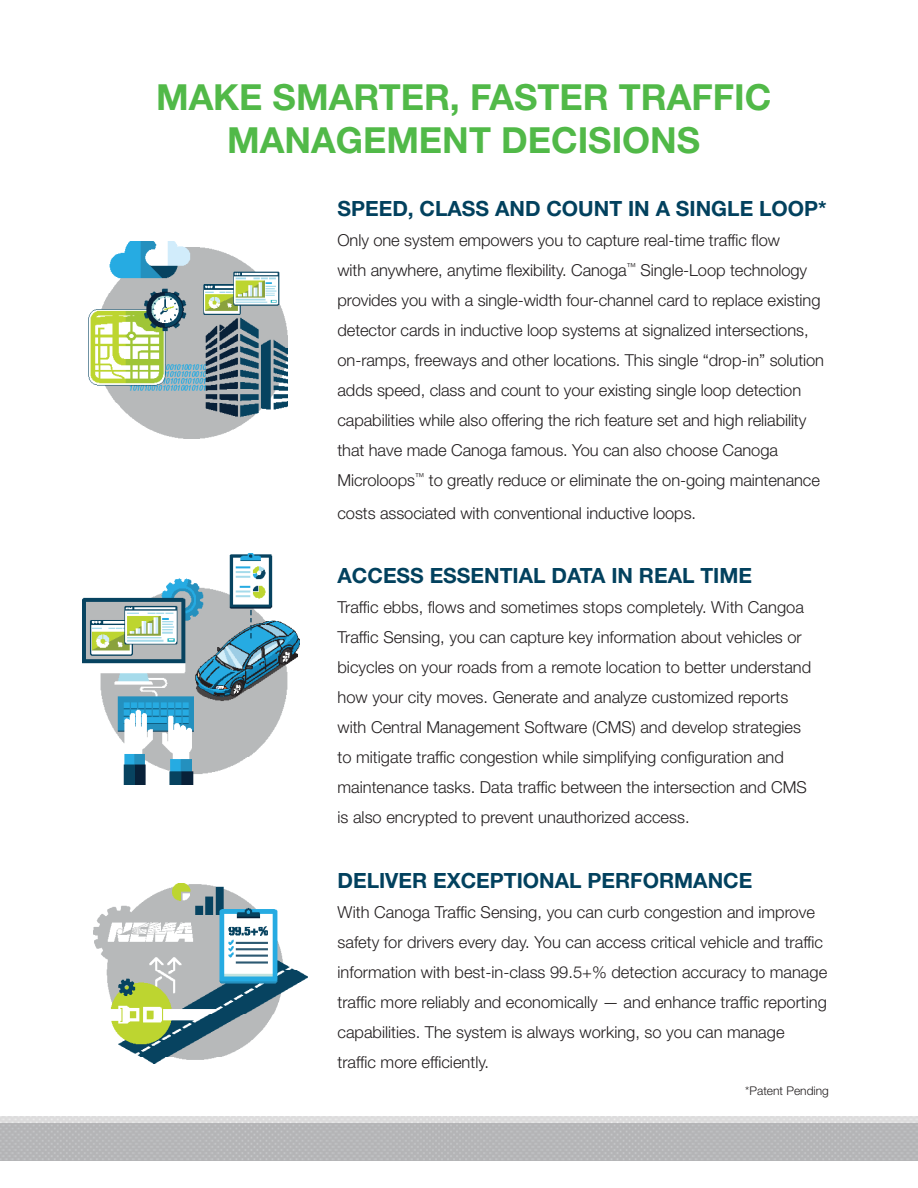
<style>
.page{position:relative;width:918px;height:1188px;background:#fff}
.page>*{position:absolute;margin:0;border:0;box-sizing:border-box;transform-origin:0 0}
.t1{font:700 36px/43.2px "Helvetica Neue LT Std";color:#51b948;text-align:center}
.t2{font:700 21px "Helvetica Neue LT Std";color:#02415e}
.body{font:300 16.5px/30px "Helvetica Neue LT Std";color:#231f20}
.body-2{font:300 12px "Helvetica Neue LT Std";color:#231f20}
</style>
<div class="page">
<img style="left:0;top:1117px;width:918px;height:44px">
<img style="left:82px;top:553px;width:218px;height:231px">
<img style="left:94px;top:884px;width:214px;height:180px">
<img style="left:88px;top:241px;width:199px;height:198px">
<p class="t1" style="left:156px;top:74px;width:617px">MAKE SMARTER, FASTER TRAFFIC<br>MANAGEMENT DECISIONS</p>
<p class="t2" style="left:338px;top:195px;width:491px">SPEED, CLASS AND COUNT IN A SINGLE LOOP*</p>
<p class="body" style="left:338px;top:225px;width:488px">Only one system empowers you to capture real-time traffic flow<br>with anywhere, anytime flexibility. Canoga<sup>™</sup> Single-Loop technology provides you with a single-width four-channel card to replace existing detector cards in inductive loop systems at signalized intersections, on-ramps, freeways and other locations. This single “drop-in” solution adds speed, class and count to your existing single loop detection capabilities while also offering the rich feature set and high reliability that have made Canoga famous. You can also choose Canoga Microloops<sup>™</sup> to greatly reduce or eliminate the on-going maintenance</p>
<p class="body" style="left:338px;top:498px;width:360px">costs associated with conventional inductive loops.</p>
<p class="t2" style="left:338px;top:563px;width:416px">ACCESS ESSENTIAL DATA IN REAL TIME</p>
<p class="body" style="left:338px;top:592px;width:475px">Traffic ebbs, flows and sometimes stops completely. With Cangoa Traffic Sensing, you can capture key information about vehicles or bicycles on your roads from a remote location to better understand how your city moves. Generate and analyze customized reports with Central Management Software (CMS) and develop strategies to mitigate traffic congestion while simplifying configuration and maintenance tasks. Data traffic between the intersection and CMS is also encrypted to prevent unauthorized access.</p>
<p class="t2" style="left:338px;top:867px;width:416px">DELIVER EXCEPTIONAL PERFORMANCE</p>
<p class="body" style="left:338px;top:897px;width:491px">With Canoga Traffic Sensing, you can curb congestion and improve safety for drivers every day. You can access critical vehicle and traffic information with best-in-class 99.5+% detection accuracy to manage traffic more reliably and economically — and enhance traffic reporting capabilities. The system is always working, so you can manage traffic more efficiently.</p>
<p class="body-2" style="left:745px;top:1083px;width:85px">*Patent Pending</p>
</div>
